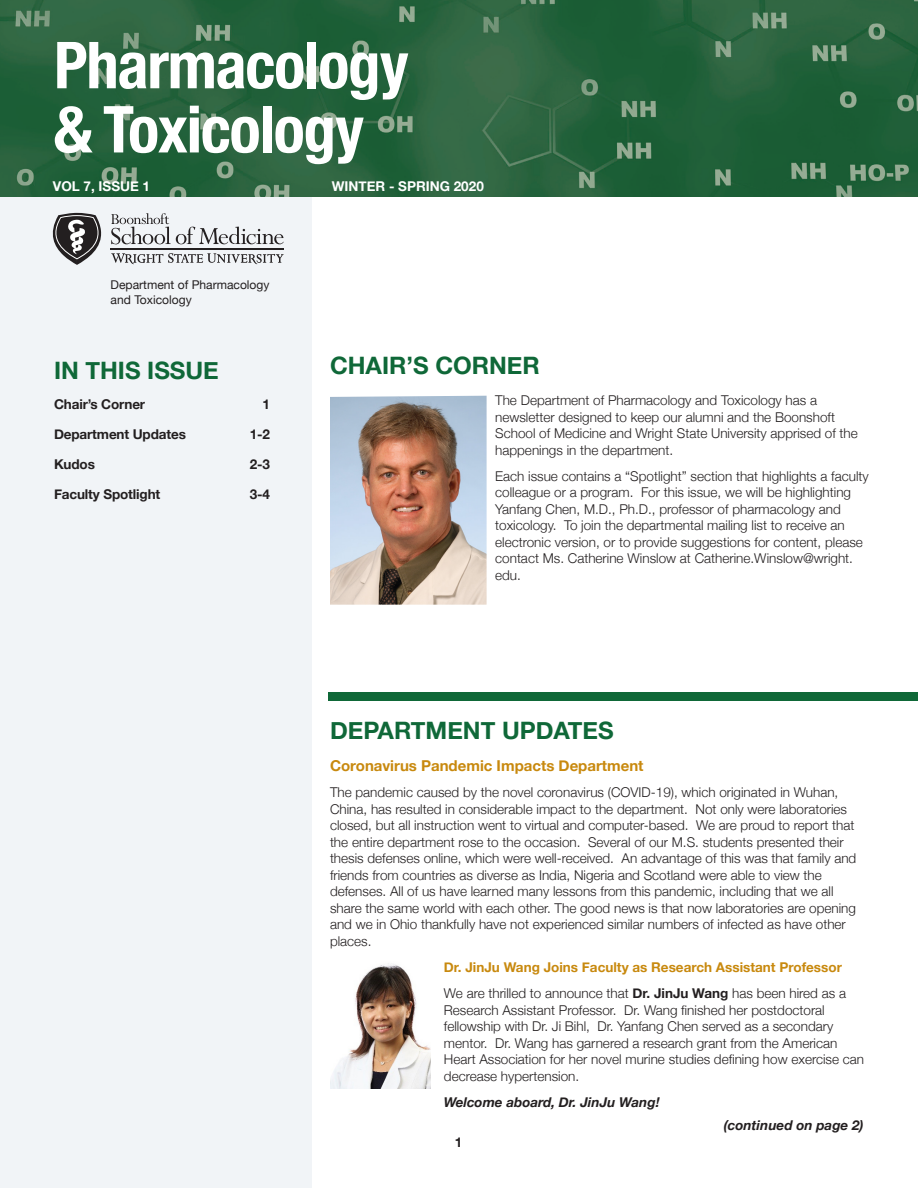
<style>
.page{position:relative;width:918px;height:1188px;background:#fff}
.page>*{position:absolute;margin:0;border:0;box-sizing:border-box;transform-origin:0 0}
.t1{font:700 condensed 64.8px "Helvetica Neue";letter-spacing:-.02em;color:#fff}
.section_headline{font:700 24px "Helvetica Neue";color:#0f6838}
.body{font:700 15px "Helvetica Neue";color:#c8890e}
.body-2{font:300 13.5px/16.5px "Helvetica Neue";color:#231f20}
.section_headline-2{font:700 13.5px "Helvetica Neue";letter-spacing:-.01em;color:#231f20}
.body-3{font:700 13.5px "Helvetica Neue";color:#c8890e}
.body-4{font:italic 700 13.5px "Helvetica Neue";color:#231f20}
.subhead{font:700 13.5px "Helvetica Neue";color:#fff}
.t2{font:12.15px/14.9px "Helvetica Neue";color:#231f20}
.s1{font-weight:700}
</style>
<div class="page">
<div style="left:328px;top:692px;width:590px;height:9px;background:#0f6838"></div>
<div style="left:0;top:187px;width:312px;height:1001px;background:#f1f4f7"></div>
<img style="left:0;top:0;width:918px;height:197px">
<svg style="left:53px;top:213px;width:231px;height:52px"></svg>
<img style="left:330px;top:396px;width:157px;height:209px">
<img style="left:330px;top:963px;width:100px;height:126px">
<p class="t1" style="left:54px;top:11px;width:356px">Pharmacology</p>
<p class="t1" style="left:54px;top:76px;width:312px">&amp; Toxicology</p>
<p class="subhead" style="left:53px;top:176px;width:99px">VOL 7, ISSUE 1</p>
<p class="subhead" style="left:332px;top:176px;width:153px">WINTER - SPRING 2020</p>
<p class="t2" style="left:111px;top:278px;width:160px">Department of Pharmacology and Toxicology</p>
<p class="section_headline" style="left:54px;top:352px;width:166px">IN THIS ISSUE</p>
<p class="section_headline-2" style="left:54px;top:394px;width:93px">Chair’s Corner</p>
<p class="section_headline-2" style="left:262px;top:394px;width:9px">1</p>
<p class="section_headline-2" style="left:54px;top:424px;width:133px">Department Updates</p>
<p class="section_headline-2" style="left:250px;top:424px;width:22px">1-2</p>
<p class="section_headline-2" style="left:54px;top:454px;width:42px">Kudos</p>
<p class="section_headline-2" style="left:250px;top:454px;width:22px">2-3</p>
<p class="section_headline-2" style="left:54px;top:484px;width:108px">Faculty Spotlight</p>
<p class="section_headline-2" style="left:250px;top:484px;width:22px">3-4</p>
<p class="section_headline" style="left:330px;top:346px;width:211px">CHAIR’S CORNER</p>
<p class="body-2" style="left:495px;top:391px;width:364px">The Department of Pharmacology and Toxicology has a newsletter designed to keep our alumni and the Boonshoft School of Medicine and Wright State University apprised of the happenings in the department.</p>
<p class="body-2" style="left:495px;top:467px;width:375px">Each issue contains a “Spotlight” section that highlights a faculty colleague or a program. For this issue, we will be highlighting Yanfang Chen, M.D., Ph.D., professor of pharmacology and toxicology. To join the departmental mailing list to receive an electronic version, or to provide suggestions for content, please contact Ms. Catherine Winslow at Catherine.Winslow@wright. edu.</p>
<p class="section_headline" style="left:330px;top:711px;width:285px">DEPARTMENT UPDATES</p>
<p class="body" style="left:330px;top:754px;width:315px">Coronavirus Pandemic Impacts Department</p>
<p class="body-2" style="left:330px;top:783px;width:528px">The pandemic caused by the novel coronavirus (COVID-19), which originated in Wuhan, China, has resulted in considerable impact to the department. Not only were laboratories closed, but all instruction went to virtual and computer-based. We are proud to report that the entire department rose to the occasion. Several of our M.S. students presented their thesis defenses online, which were well-received. An advantage of this was that family and friends from countries as diverse as India, Nigeria and Scotland were able to view the defenses. All of us have learned many lessons from this pandemic, including that we all share the same world with each other. The good news is that now laboratories are opening and we in Ohio thankfully have not experienced similar numbers of infected as have other places.</p>
<p class="body-3" style="left:444px;top:957px;width:400px">Dr. JinJu Wang Joins Faculty as Research Assistant Professor</p>
<p class="body-2" style="left:444px;top:984px;width:422px">We are thrilled to announce that <span class="s1">Dr. JinJu Wang</span> has been hired as a Research Assistant Professor. Dr. Wang finished her postdoctoral fellowship with Dr. Ji Bihl, Dr. Yanfang Chen served as a secondary mentor. Dr. Wang has garnered a research grant from the American Heart Association for her novel murine studies defining how exercise can decrease hypertension.</p>
<p class="body-4" style="left:444px;top:1092px;width:217px">Welcome aboard, Dr. JinJu Wang!</p>
<p class="section_headline-2" style="left:455px;top:1132px;width:9px">1</p>
<p class="body-4" style="left:724px;top:1115px;width:141px">(continued on page 2)</p>
</div>
